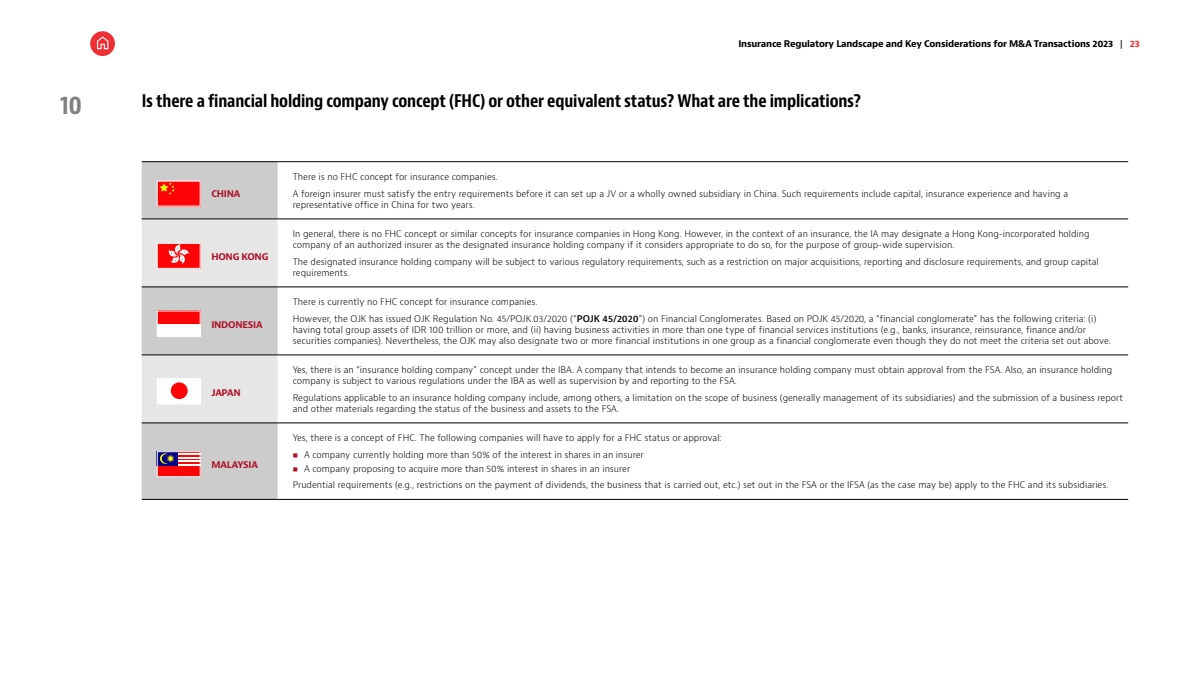
<style>
.page{position:relative;width:1200px;height:675px;background:#fff}
.page>*{position:absolute;margin:0;border:0;box-sizing:border-box;transform-origin:0 0}
.t1{font:700 condensed 25px "Baker Mc Kenzie Bernini";color:#808080}
.t2{font:700 condensed 17px "Baker Mc Kenzie Bernini";letter-spacing:-.01em;color:#000}
.t3{font:300 9px/10.8px "Baker Mc Kenzie Bernini";color:#000}
.t4{font:700 9px "Baker Mc Kenzie Bernini";letter-spacing:-.02em;color:#000}
.t5{font:700 9px "Baker Mc Kenzie Bernini";letter-spacing:-.025em;color:#ae132a}
.s1{font-weight:400}
.s2{color:#ee3035}
.s3{font-weight:600}
</style>
<div class="page">
<div style="left:90px;top:31px;width:25px;height:25px;background:#ee3035;border-radius:50%"></div>
<svg style="left:97px;top:37px;width:11px;height:12px"></svg>
<div style="left:142px;top:163px;width:136px;height:336px;background:#ccc"></div>
<svg style="left:278px;top:218px;width:850px;height:281px"></svg>
<svg style="left:278px;top:220px;width:850px;height:203px"></svg>
<hr style="left:142px;top:162px;width:136px;height:1px;background:#000">
<hr style="left:278px;top:162px;width:850px;height:1px;background:#000">
<hr style="left:278px;top:219px;width:850px;height:1px;background:#000">
<hr style="left:278px;top:287px;width:850px;height:1px;background:#000">
<hr style="left:278px;top:355px;width:850px;height:1px;background:#000">
<hr style="left:142px;top:423px;width:136px;height:1px;background:#000">
<hr style="left:278px;top:423px;width:850px;height:1px;background:#000">
<hr style="left:142px;top:499px;width:136px;height:1px;background:#000">
<hr style="left:278px;top:499px;width:850px;height:1px;background:#000">
<div style="left:157px;top:181px;width:44px;height:26px;background:#fc0305"></div>
<svg style="left:160px;top:183px;width:15px;height:12px"></svg>
<svg style="left:142px;top:219px;width:136px;height:204px;background:#dbd4d4"></svg>
<div style="left:157px;top:243px;width:44px;height:26px;border:1px solid #fff"></div>
<div style="left:157px;top:311px;width:44px;height:26px;background:#fcfffc"></div>
<div style="left:157px;top:311px;width:44px;height:13px;background:#fc0305"></div>
<div style="left:157px;top:311px;width:44px;height:26px;border:1px solid #fff"></div>
<div style="left:157px;top:379px;width:44px;height:25px;background:#fcfffc"></div>
<div style="left:171px;top:382px;width:17px;height:17px;background:#fc0305;border-radius:50%"></div>
<div style="left:157px;top:451px;width:44px;height:26px;background:#fc0305"></div>
<hr style="left:157px;top:453px;width:44px;height:2px;background:#fcfffc">
<hr style="left:157px;top:457px;width:44px;height:2px;background:#fcfffc">
<hr style="left:157px;top:460px;width:44px;height:2px;background:#fcfffc">
<hr style="left:157px;top:464px;width:44px;height:2px;background:#fcfffc">
<div style="left:157px;top:451px;width:21px;height:15px;background:#050385"></div>
<svg style="left:160px;top:453px;width:15px;height:11px"></svg>
<div style="left:157px;top:451px;width:44px;height:26px;border:1px solid #fff"></div>
<svg style="left:293px;top:453px;width:4px;height:4px"></svg>
<svg style="left:293px;top:467px;width:4px;height:4px"></svg>
<p class="t4" style="left:738px;top:38px;width:403px">Insurance Regulatory Landscape and Key Considerations for M&amp;A Transactions 2023 <span class="s1">|</span> <span class="s2">23</span></p>
<h1 class="t1" style="left:60px;top:89px;width:24px">10</h1>
<h2 class="t2" style="left:142px;top:91px;width:721px">Is there a financial holding company concept (FHC) or other equivalent status? What are the implications?</h2>
<p class="t5" style="left:211px;top:188px;width:31px">CHINA</p>
<p class="t5" style="left:211px;top:251px;width:59px">HONG KONG</p>
<p class="t5" style="left:211px;top:319px;width:53px">INDONESIA</p>
<p class="t5" style="left:211px;top:387px;width:31px">JAPAN</p>
<p class="t5" style="left:211px;top:459px;width:48px">MALAYSIA</p>
<p class="t3" style="left:293px;top:169px;width:777px;line-height:16.5px">There is no FHC concept for insurance companies.<br>A foreign insurer must satisfy the entry requirements before it can set up a JV or a wholly owned subsidiary in China. Such requirements include capital, insurance experience and having a</p>
<p class="t3" style="left:293px;top:199px;width:183px">representative office in China for two years.</p>
<p class="t3" style="left:293px;top:229px;width:798px">In general, there is no FHC concept or similar concepts for insurance companies in Hong Kong. However, in the context of an insurance, the IA may designate a Hong Kong-incorporated holding company of an authorized insurer as the designated insurance holding company if it considers appropriate to do so, for the purpose of group-wide supervision.</p>
<p class="t3" style="left:293px;top:256px;width:808px">The designated insurance holding company will be subject to various regulatory requirements, such as a restriction on major acquisitions, reporting and disclosure requirements, and group capital requirements.</p>
<p class="t3" style="left:293px;top:294px;width:805px;line-height:16.5px">There is currently no FHC concept for insurance companies.<br>However, the OJK has issued OJK Regulation No. 45/POJK.03/2020 (“<span class="s3">POJK 45/2020</span>”) on Financial Conglomerates. Based on POJK 45/2020, a “financial conglomerate” has the following criteria: (i)</p>
<p class="t3" style="left:293px;top:324px;width:820px">having total group assets of IDR 100 trillion or more, and (ii) having business activities in more than one type of financial services institutions (e.g., banks, insurance, reinsurance, finance and/or securities companies). Nevertheless, the OJK may also designate two or more financial institutions in one group as a financial conglomerate even though they do not meet the criteria set out above.</p>
<p class="t3" style="left:293px;top:365px;width:821px">Yes, there is an “insurance holding company” concept under the IBA. A company that intends to become an insurance holding company must obtain approval from the FSA. Also, an insurance holding company is subject to various regulations under the IBA as well as supervision by and reporting to the FSA.</p>
<p class="t3" style="left:293px;top:392px;width:832px">Regulations applicable to an insurance holding company include, among others, a limitation on the scope of business (generally management of its subsidiaries) and the submission of a business report and other materials regarding the status of the business and assets to the FSA.</p>
<p class="t3" style="left:304px;top:430px;width:419px;line-height:16.5px;text-indent:-11px">Yes, there is a concept of FHC. The following companies will have to apply for a FHC status or approval:<br>A company currently holding more than 50% of the interest in shares in an insurer</p>
<p class="t3" style="left:293px;top:460px;width:817px;line-height:16.5px;text-indent:11px">A company proposing to acquire more than 50% interest in shares in an insurer<br>Prudential requirements (e.g., restrictions on the payment of dividends, the business that is carried out, etc.) set out in the FSA or the IFSA (as the case may be) apply to the FHC and its subsidiaries.</p>
</div>
